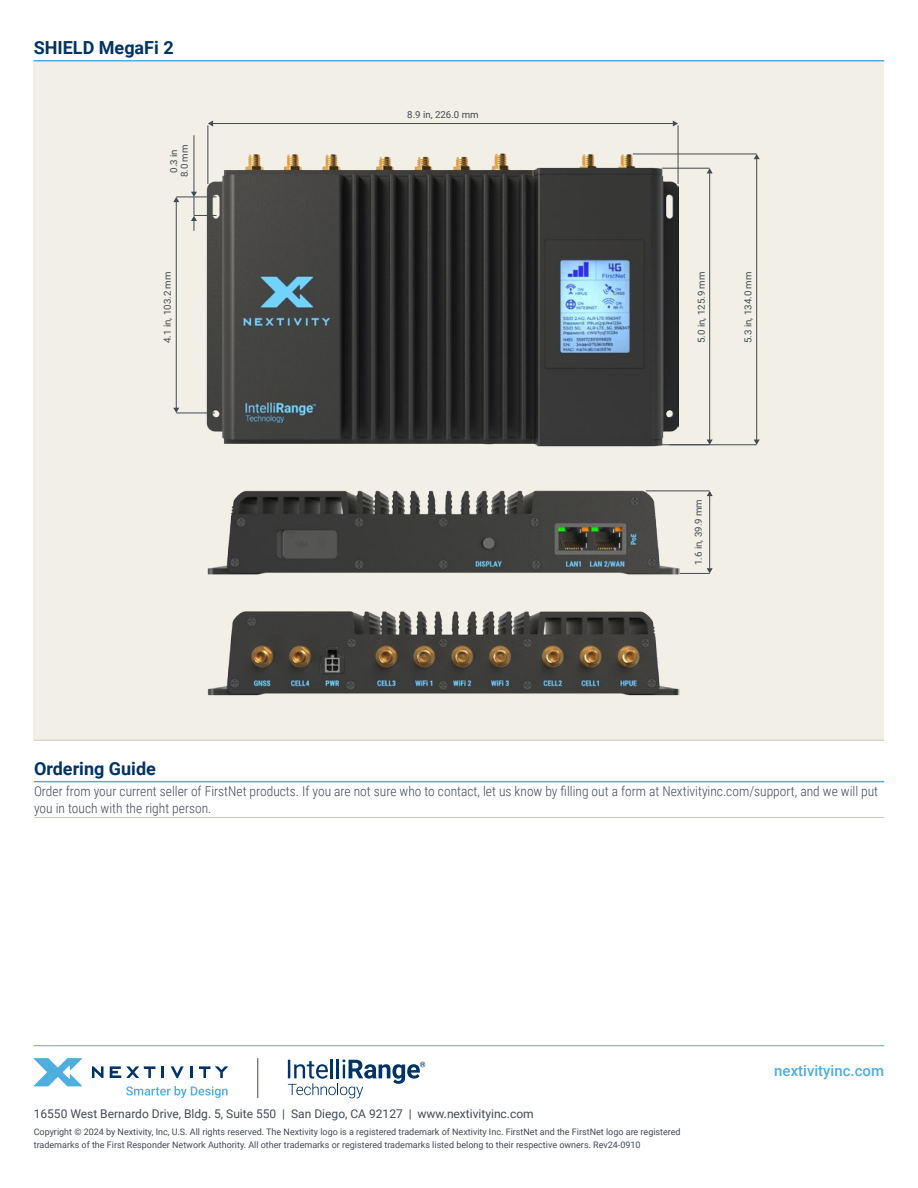
<style>
.page{position:relative;width:918px;height:1188px;background:#fff}
.page>*{position:absolute;margin:0;border:0;box-sizing:border-box;transform-origin:0 0}
.t1{font:700 18px "Roboto";color:#036}
.t2{font:500 15px "Roboto";color:#4fade0}
.t3{font:300 13.5px/16.5px "Roboto Condensed";color:#434a54}
.t4{font:12px "Roboto";color:#434a54}
.t5{font:9.6px/10.6px "Roboto";color:#434a54;text-align:center}
.t6{font:9px/13.5px "Roboto";color:#434a54}
</style>
<div class="page">
<svg style="left:126px;top:1086px;width:102px;height:12px"></svg>
<svg style="left:199px;top:1066px;width:29px;height:12px"></svg>
<svg style="left:190px;top:1066px;width:3px;height:12px"></svg>
<svg style="left:171px;top:1066px;width:13px;height:12px"></svg>
<svg style="left:162px;top:1066px;width:2px;height:12px"></svg>
<svg style="left:110px;top:1066px;width:45px;height:12px"></svg>
<svg style="left:92px;top:1066px;width:12px;height:12px"></svg>
<svg style="left:34px;top:1058px;width:48px;height:28px"></svg>
<hr style="left:34px;top:1045px;width:850px;height:1px;background:#4fade0">
<div style="left:34px;top:61px;width:850px;height:679px;background:#f2f0e6"></div>
<hr style="left:34px;top:740px;width:850px;height:1px;background:#c8c5bc">
<hr style="left:34px;top:60px;width:850px;height:2px;background:#4fade0">
<hr style="left:34px;top:817px;width:850px;height:1px;background:#c8c5bc">
<hr style="left:34px;top:781px;width:850px;height:1px;background:#4fade0">
<hr style="left:709px;top:173px;width:1px;height:267px;background:#434a54">
<svg style="left:707px;top:440px;width:6px;height:5px"></svg>
<svg style="left:707px;top:169px;width:6px;height:4px"></svg>
<hr style="left:662px;top:168px;width:48px;height:1px;background:#434a54">
<img style="left:207px;top:152px;width:472px;height:294px">
<img style="left:207px;top:490px;width:473px;height:85px">
<img style="left:207px;top:611px;width:473px;height:85px">
<hr style="left:756px;top:158px;width:1px;height:282px;background:#434a54">
<svg style="left:754px;top:440px;width:6px;height:5px"></svg>
<svg style="left:754px;top:154px;width:6px;height:5px"></svg>
<hr style="left:633px;top:154px;width:124px;height:1px;background:#434a54">
<hr style="left:660px;top:445px;width:97px;height:1px;background:#434a54">
<hr style="left:709px;top:495px;width:1px;height:74px;background:#434a54">
<svg style="left:707px;top:568px;width:6px;height:5px"></svg>
<svg style="left:707px;top:491px;width:6px;height:5px"></svg>
<hr style="left:646px;top:491px;width:64px;height:1px;background:#434a54">
<hr style="left:680px;top:573px;width:30px;height:1px;background:#434a54">
<hr style="left:212px;top:123px;width:462px;height:1px;background:#434a54">
<svg style="left:208px;top:121px;width:5px;height:6px"></svg>
<svg style="left:673px;top:121px;width:5px;height:6px"></svg>
<hr style="left:678px;top:125px;width:1px;height:59px;background:#434a54">
<hr style="left:208px;top:125px;width:1px;height:59px;background:#434a54">
<hr style="left:176px;top:201px;width:1px;height:208px;background:#434a54">
<svg style="left:173px;top:408px;width:6px;height:5px"></svg>
<svg style="left:173px;top:197px;width:6px;height:5px"></svg>
<hr style="left:176px;top:197px;width:41px;height:1px;background:#434a54">
<hr style="left:176px;top:413px;width:39px;height:1px;background:#434a54">
<hr style="left:194px;top:135px;width:1px;height:58px;background:#434a54">
<svg style="left:191px;top:192px;width:26px;height:39px"></svg>
<svg style="left:288px;top:1059px;width:137px;height:39px"></svg>
<hr style="left:257px;top:1058px;width:1px;height:40px;background:#434a54">
<h1 class="t1" style="left:34px;top:35px;width:142px">SHIELD MegaFi 2</h1>
<p class="t5" style="left:168px;top:177px;width:34px;rotate:-90deg">0.3 in<br>8.0 mm</p>
<p class="t5" style="left:407px;top:109px;width:73px">8.9 in, 226.0 mm</p>
<p class="t5" style="left:162px;top:343px;width:73px;rotate:-90deg">4.1 in, 103.2 mm</p>
<p class="t5" style="left:696px;top:343px;width:73px;rotate:-90deg">5.0 in, 125.9 mm</p>
<p class="t5" style="left:742px;top:343px;width:73px;rotate:-90deg">5.3 in, 134.0 mm</p>
<p class="t5" style="left:693px;top:565px;width:67px;rotate:-90deg">1.6 in, 39.9 mm</p>
<h1 class="t1" style="left:34px;top:756px;width:123px">Ordering Guide</h1>
<h3 class="t3" style="left:34px;top:783px;width:846px">Order from your current seller of FirstNet products. If you are not sure who to contact, let us know by filling out a form at Nextivityinc.com/support, and we will put you in touch with the right person.</h3>
<h3 class="t4" style="left:34px;top:1106px;width:501px">16550 West Bernardo Drive, Bldg. 5, Suite 550 | San Diego, CA 92127 | www.nextivityinc.com</h3>
<p class="t6" style="left:34px;top:1124px;width:648px">Copyright © 2024 by Nextivity, Inc, U.S. All rights reserved. The Nextivity logo is a registered trademark of Nextivity Inc. FirstNet and the FirstNet logo are registered trademarks of the First Responder Network Authority. All other trademarks or registered trademarks listed belong to their respective owners. Rev24-0910</p>
<h2 class="t2" style="left:774px;top:1060px;width:111px">nextivityinc.com</h2>
</div>
